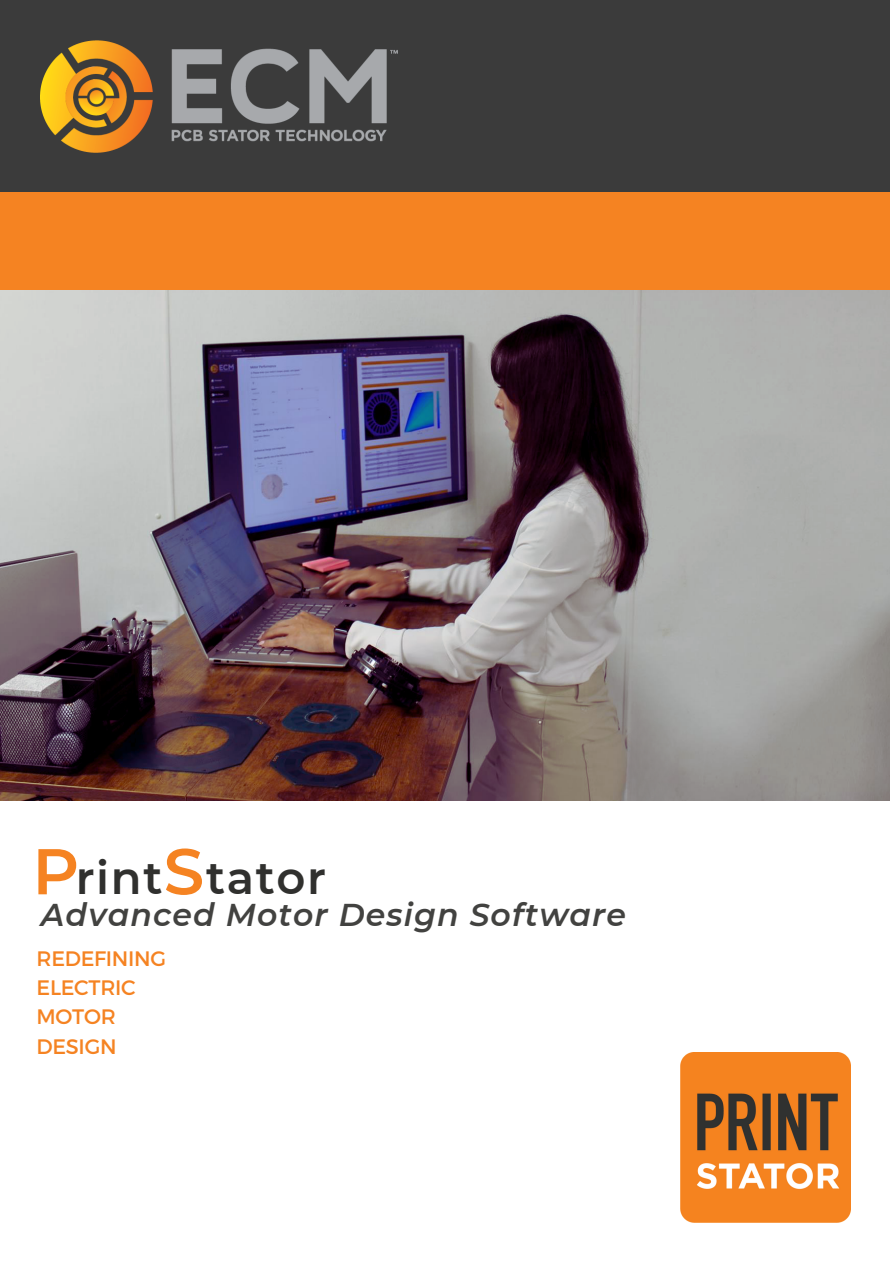
<style>
.page{position:relative;width:890px;height:1264px;background:#fff}
.page>*{position:absolute;margin:0;border:0;box-sizing:border-box;transform-origin:0 0}
.t1{font:600 64.5px "Montserrat";color:#f58322}
.t2{font:600 45px "Montserrat";letter-spacing:.035em;color:#30302e}
.t3{font:italic 600 31.5px "Montserrat";letter-spacing:.035em;color:#424240}
.t4{font:20.85px "Montserrat";letter-spacing:-.015em;color:#f58322}
</style>
<div class="page">
<div style="left:0;top:0;width:890px;height:196px;background:#3b3b3b"></div>
<img style="left:41px;top:41px;width:356px;height:111px">
<div style="left:0;top:192px;width:890px;height:98px;background:#f58322"></div>
<img style="left:680px;top:1052px;width:170px;height:170px">
<img style="left:0;top:290px;width:890px;height:510px">
<p class="t1" style="left:32px;top:831px;width:48px">P</p>
<p class="t2" style="left:76px;top:850px;width:88px">rint</p>
<p class="t1" style="left:164px;top:831px;width:42px">S</p>
<p class="t2" style="left:206px;top:850px;width:121px">tator</p>
<p class="t3" style="left:41px;top:895px;width:587px">Advanced Motor Design Software</p>
<p class="t4" style="left:37px;top:944px;width:131px">REDEFINING</p>
<p class="t4" style="left:37px;top:974px;width:101px">ELECTRIC</p>
<p class="t4" style="left:37px;top:1003px;width:81px">MOTOR</p>
<p class="t4" style="left:37px;top:1032px;width:81px">DESIGN</p>
</div>
